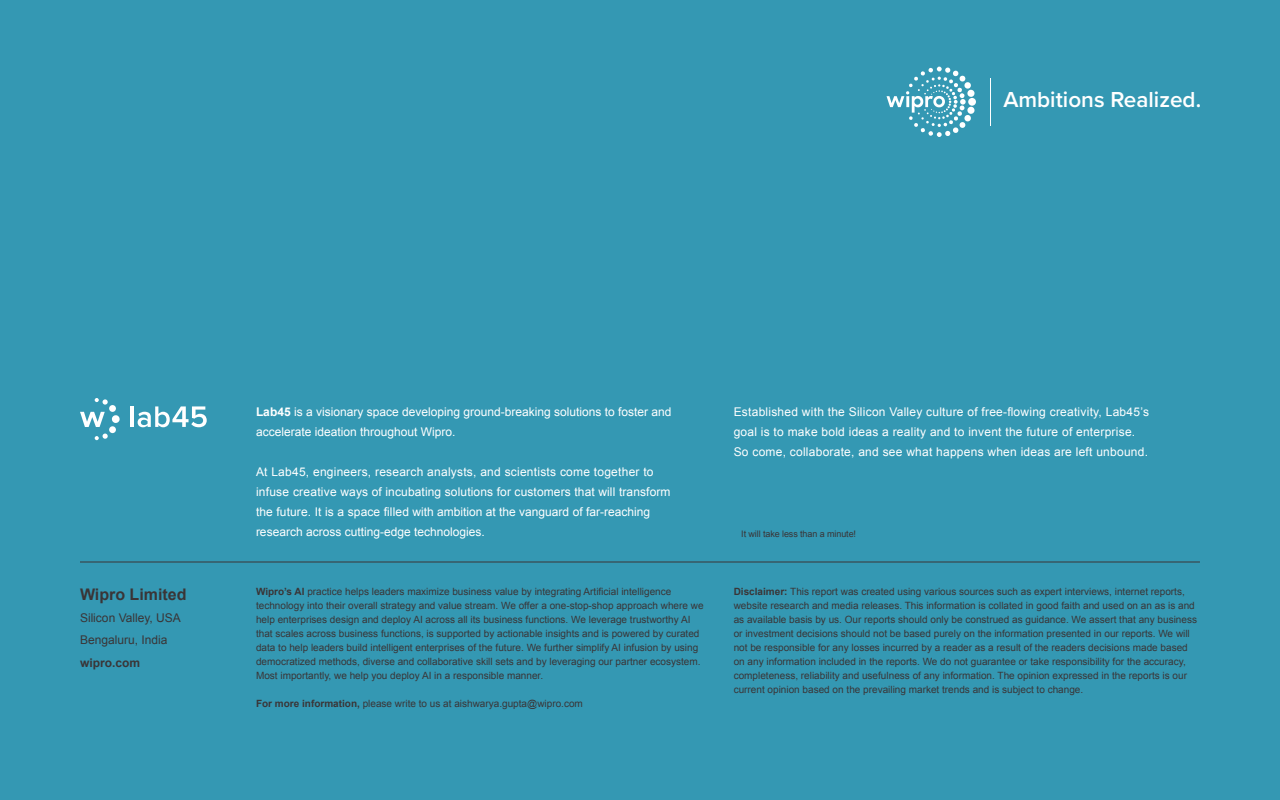
<style>
.page{position:relative;width:1280px;height:800px;background:#3498b3}
.page>*{position:absolute;margin:0;border:0;box-sizing:border-box;transform-origin:0 0}
.t1{font:600 22.5px "Proxima Nova";color:#fff}
.t2{font:700 16px "Arial";color:#3a3537}
.t3{font:12px/20px "Arial";letter-spacing:.02em;color:#fff}
.t4{font:12px/20px "Arial";color:#fff}
.t5{font:12px/22.4px "Arial";color:#3a3537}
.t6{font:700 12px "Arial";color:#3a3537}
.t7{font:10px/14px "Arial";color:#3a3537}
.t8{font:9px "Arial";letter-spacing:-.01em;color:#3a3537}
.s1{font-weight:700}
</style>
<div class="page">
<svg style="left:887px;top:67px;width:88px;height:70px"></svg>
<hr style="left:990px;top:78px;width:1px;height:47px;background:#fff">
<div style="left:109px;top:405px;width:7px;height:7px;background:#fff;border-radius:50%"></div>
<div style="left:109px;top:426px;width:7px;height:7px;background:#fff;border-radius:50%"></div>
<svg style="left:95px;top:398px;width:13px;height:7px"></svg>
<svg style="left:95px;top:433px;width:13px;height:7px"></svg>
<svg style="left:111px;top:415px;width:9px;height:8px"></svg>
<svg style="left:80px;top:412px;width:25px;height:15px"></svg>
<hr style="left:131px;top:406px;width:3px;height:21px;background:#fff">
<svg style="left:138px;top:406px;width:69px;height:21px"></svg>
<hr style="left:80px;top:562px;width:1120px;height:1px;background:#3a3537">
<h1 class="t1" style="left:1003px;top:83px;width:199px">Ambitions Realized.</h1>
<h2 class="t2" style="left:80px;top:583px;width:108px">Wipro Limited</h2>
<p class="t5" style="left:80px;top:607px;width:102px">Silicon Valley, USA<br>Bengaluru, India</p>
<p class="t6" style="left:80px;top:655px;width:62px">wipro.com</p>
<p class="t4" style="left:256px;top:402px;width:417px"><span class="s1">Lab45</span> is a visionary space developing ground-breaking solutions to foster and accelerate ideation throughout Wipro.</p>
<p class="t3" style="left:256px;top:462px;width:416px">At Lab45, engineers, research analysts, and scientists come together to infuse creative ways of incubating solutions for customers that will transform the future. It is a space filled with ambition at the vanguard of far-reaching research across cutting-edge technologies.</p>
<p class="t7" style="left:256px;top:585px;width:449px"><span class="s1">Wipro’s AI</span> practice helps leaders maximize business value by integrating Artificial intelligence technology into their overall strategy and value stream. We offer a one-stop-shop approach where we help enterprises design and deploy AI across all its business functions. We leverage trustworthy AI that scales across business functions, is supported by actionable insights and is powered by curated data to help leaders build intelligent enterprises of the future. We further simplify AI infusion by using democratized methods, diverse and collaborative skill sets and by leveraging our partner ecosystem.<br>Most importantly, we help you deploy AI in a responsible manner.</p>
<p class="t7" style="left:256px;top:697px;width:328px"><span class="s1">For more information,</span> please write to us at aishwarya.gupta@wipro.com</p>
<p class="t3" style="left:734px;top:402px;width:417px">Established with the Silicon Valley culture of free-flowing creativity, Lab45’s goal is to make bold ideas a reality and to invent the future of enterprise.<br>So come, collaborate, and see what happens when ideas are left unbound.</p>
<p class="t8" style="left:741px;top:527px;width:116px">It will take less than a minute!</p>
<p class="t7" style="left:734px;top:585px;width:465px"><span class="s1">Disclaimer:</span> This report was created using various sources such as expert interviews, internet reports, website research and media releases. This information is collated in good faith and used on an as is and as available basis by us. Our reports should only be construed as guidance. We assert that any business or investment decisions should not be based purely on the information presented in our reports. We will not be responsible for any losses incurred by a reader as a result of the readers decisions made based on any information included in the reports. We do not guarantee or take responsibility for the accuracy, completeness, reliability and usefulness of any information. The opinion expressed in the reports is our current opinion based on the prevailing market trends and is subject to change.</p>
</div>
